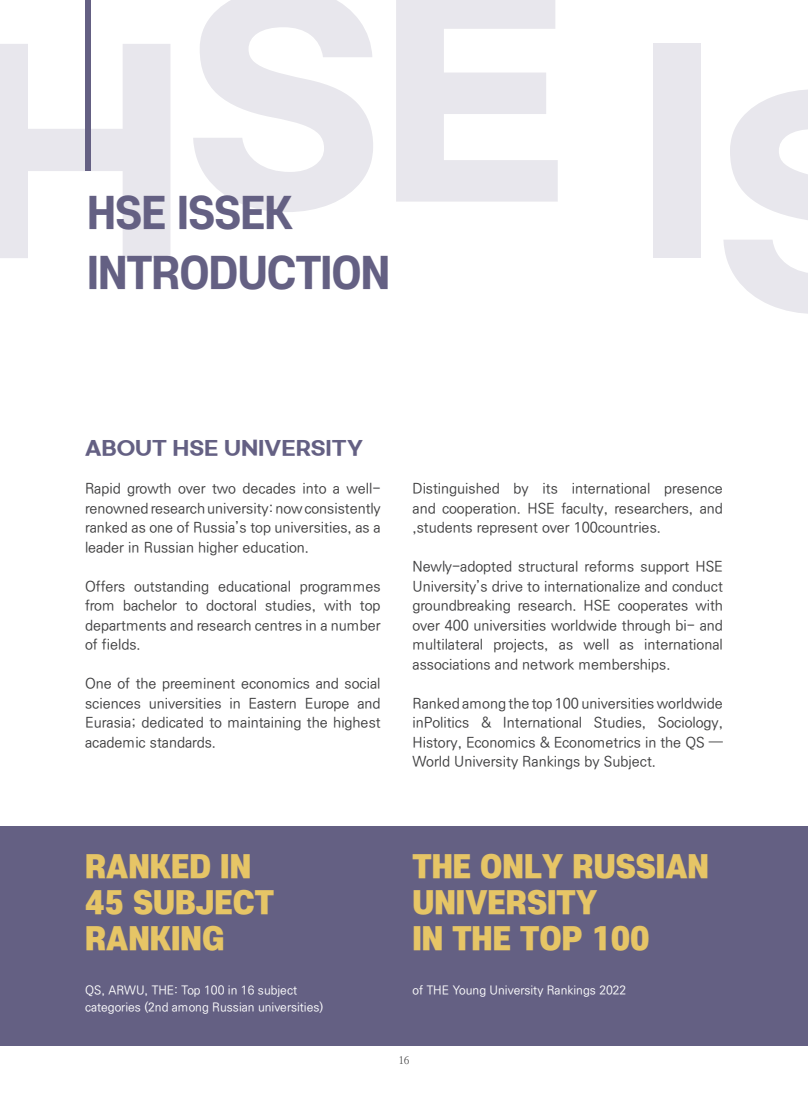
<style>
.page{position:relative;width:808px;height:1106px;background:#fff}
.page>*{position:absolute;margin:0;border:0;box-sizing:border-box;transform-origin:0 0}
.t1{font:800 42px "S Core Dream 7";letter-spacing:-.02em;color:#646083}
.t2{font:900 30px/36px "S Core Dream 9";color:#e6c566}
.t3{font:19.5px "Gmarket Sans TTF Bold";color:#646083}
.t4{font:500 14.25px/19.5px "Ko Pub World Dotum";color:#3e3e3f;text-align:justify}
.t5{font:500 12px "Ko Pub World Dotum";color:#fff}
.t6{font:10.5px "Nanum Myeongjo";color:#3e3e3f}
</style>
<div class="page">
<div style="left:0;top:826px;width:808px;height:219px;background:#646083"></div>
<svg style="left:0;top:44px;width:170px;height:214px;fill:#e8e7ed"></svg>
<svg style="left:193px;top:0;width:180px;height:212px;fill:#e8e7ed"></svg>
<svg style="left:396px;top:0;width:162px;height:202px"></svg>
<div style="left:653px;top:44px;width:48px;height:214px;background:#e8e7ed"></div>
<svg style="left:723px;top:89px;width:85px;height:225px"></svg>
<div style="left:85px;top:0;width:5px;height:170px;background:#646083"></div>
<p class="t1" style="left:87px;top:183px;width:207px">HSE ISSEK</p>
<p class="t1" style="left:87px;top:243px;width:305px">INTRODUCTION</p>
<p class="t3" style="left:85px;top:437px;width:279px">ABOUT HSE UNIVERSITY</p>
<p class="t4" style="left:85px;top:479px;width:297px">Rapid growth over two decades into a well&shy;renowned research university: now consistently ranked as one of Russia’s top universities, as a leader in Russian higher education.</p>
<p class="t4" style="left:85px;top:577px;width:297px">Offers outstanding educational programmes from bachelor to doctoral studies, with top departments and research centres in a number</p>
<p class="t4" style="left:85px;top:635px;width:57px">of fields.</p>
<p class="t4" style="left:85px;top:674px;width:297px">One of the preeminent economics and social sciences universities in Eastern Europe and Eurasia; dedicated to maintaining the highest academic standards.</p>
<p class="t4" style="left:412px;top:479px;width:312px">Distinguished by its international presence and cooperation. HSE faculty, researchers, and ,students represent over 100countries.</p>
<p class="t4" style="left:412px;top:557px;width:312px">Newly-adopted structural reforms support HSE University’s drive to internationalize and conduct groundbreaking research. HSE cooperates with over 400 universities worldwide through bi- and multilateral projects, as well as international associations and network memberships.</p>
<p class="t4" style="left:412px;top:694px;width:312px">Ranked among the top 100 universities worldwide inPolitics &amp; International Studies, Sociology, History, Economics &amp; Econometrics in the QS — World University Rankings by Subject.</p>
<p class="t2" style="left:85px;top:848px;width:168px">RANKED IN</p>
<p class="t2" style="left:85px;top:884px;width:190px">45 SUBJECT</p>
<p class="t2" style="left:85px;top:920px;width:141px">RANKING</p>
<p class="t5" style="left:85px;top:982px;width:214px">QS, ARWU, THE: Top 100 in 16 subject</p>
<p class="t5" style="left:85px;top:998px;width:240px">categories (2nd among Russian universities)</p>
<p class="t2" style="left:412px;top:848px;width:298px">THE ONLY RUSSIAN<br>UNIVERSITY</p>
<p class="t2" style="left:412px;top:920px;width:239px">IN THE TOP 100</p>
<p class="t5" style="left:412px;top:982px;width:215px">of THE Young University Rankings 2022</p>
<p class="t6" style="left:398px;top:1054px;width:13px">16</p>
</div>
